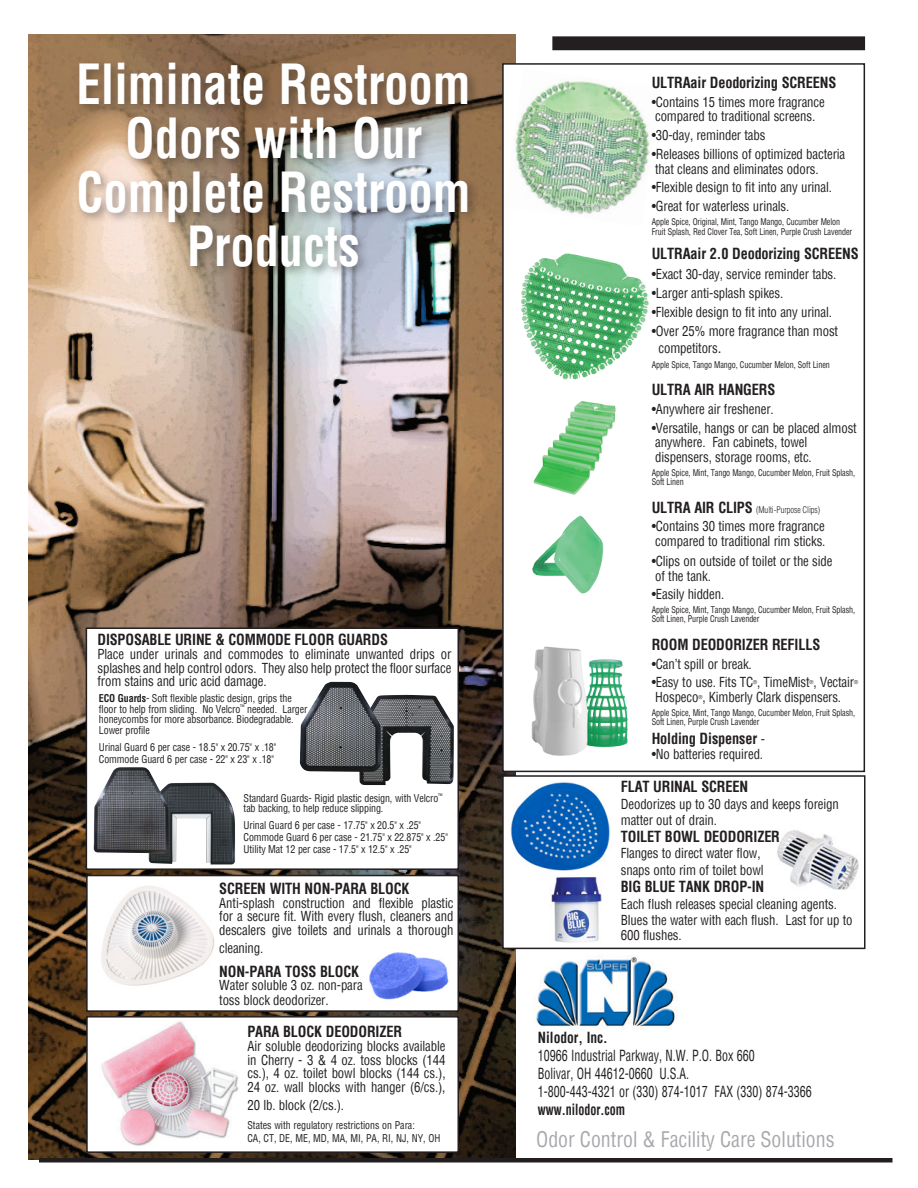
<style>
.page{position:relative;width:918px;height:1188px;background:#fff}
.page>*{position:absolute;margin:0;border:0;box-sizing:border-box;transform-origin:0 0}
.t1{font:700 condensed 54px/54px "Helvetica";color:#fff;text-align:center;scale:.9 1}
.t2{font:condensed 21px "Helvetica";color:#a8a9ad;scale:.95 1}
.t3{font:700 condensed 15px "Helvetica";letter-spacing:-.01em;color:#231f20;scale:.95 1}
.t4{font:condensed 15px/18px "Helvetica";color:#231f20;scale:.8 1}
.t5{font:700 condensed 15px "Helvetica";letter-spacing:-.01em;color:#231f20;scale:.8 1}
.t6{font:700 condensed 15px "Helvetica";letter-spacing:-.01em;color:#231f20;scale:.9 1}
.t7{font:condensed 13.5px/13.5px "Helvetica";letter-spacing:-.01em;color:#231f20;scale:.95 1}
.t8{font:condensed 10.5px/10.5px "Helvetica";letter-spacing:-.01em;color:#231f20;scale:.95 1}
.t9{font:condensed 10.5px/13px "Helvetica";letter-spacing:-.01em;color:#231f20;scale:.94 1}
.t10{font:condensed 9px/9px "Helvetica";letter-spacing:-.01em;color:#231f20;scale:.9 1}
.t11{font:300 condensed 9px "Helvetica";letter-spacing:-.01em;color:#231f20;scale:.95 1}
.t12{font:condensed 5.25px "Helvetica";color:#231f20;scale:.95 1}
.s1{font-weight:700}
.s2{font-size:16.05px}
.s3{font-weight:700;font-size:15px}
.s4{font-weight:400;font-size:13.5px}
</style>
<div class="page">
<img style="left:28px;top:34px;width:488px;height:1125px">
<div style="left:503px;top:776px;width:362px;height:172px;background:#fff"></div>
<div style="left:502px;top:775px;width:364px;height:174px;border:2px solid #231f20"></div>
<img style="left:778px;top:830px;width:81px;height:58px">
<div style="left:553px;top:37px;width:311px;height:13px;background:#231f20"></div>
<div style="left:552px;top:36px;width:313px;height:14px;border:2px solid #231f20"></div>
<div style="left:75px;top:59px;width:405px;height:220px;background:#231f20;opacity:.4"></div>
<hr style="left:39px;top:1158px;width:853px;height:4px;background:#231f20">
<div style="left:87px;top:1017px;width:371px;height:135px;background:#fff"></div>
<div style="left:86px;top:1016px;width:373px;height:137px;border:2px solid #231f20"></div>
<div style="left:87px;top:876px;width:371px;height:135px;background:#fff"></div>
<div style="left:86px;top:875px;width:373px;height:137px;border:2px solid #231f20"></div>
<div style="left:86px;top:628px;width:372px;height:241px;background:#fff"></div>
<div style="left:86px;top:627px;width:373px;height:243px;border:2px solid #231f20"></div>
<div style="left:503px;top:64px;width:361px;height:707px;background:#fff"></div>
<div style="left:502px;top:63px;width:363px;height:709px;border:2px solid #231f20"></div>
<img style="left:536px;top:957px;width:139px;height:72px">
<img style="left:101px;top:1021px;width:138px;height:125px">
<img style="left:510px;top:782px;width:100px;height:89px">
<img style="left:101px;top:886px;width:114px;height:100px">
<img style="left:551px;top:877px;width:51px;height:66px">
<img style="left:369px;top:952px;width:80px;height:48px">
<img style="left:149px;top:783px;width:86px;height:81px">
<img style="left:94px;top:767px;width:75px;height:86px">
<img style="left:359px;top:695px;width:95px;height:90px">
<img style="left:300px;top:682px;width:81px;height:90px">
<img style="left:521px;top:253px;width:128px;height:127px">
<img style="left:533px;top:401px;width:83px;height:94px">
<img style="left:532px;top:515px;width:72px;height:79px">
<img style="left:504px;top:69px;width:146px;height:158px">
<img style="left:531px;top:646px;width:97px;height:110px">
<h1 class="t1" style="left:77px;top:57px;width:439px">Eliminate Restroom<br>Odors with Our<br>Complete Restroom<br>Products</h1>
<p class="t3" style="left:98px;top:629px;width:307px">DISPOSABLE URINE &amp; COMMODE FLOOR GUARDS</p>
<p class="t7" style="left:98px;top:648px;width:374px;text-align:justify">Place under urinals and commodes to eliminate unwanted drips or splashes and help control odors. They also help protect the floor surface from stains and uric acid damage.</p>
<p class="t8" style="left:99px;top:693px;width:221px"><span class="s1">ECO Guards</span>- Soft flexible plastic design, grips the floor to help from sliding. No Velcro<sup>™</sup> needed. Larger honeycombs for more absorbance. Biodegradable.<br>Lower profile</p>
<p class="t8" style="left:99px;top:741px;width:188px;line-height:11.6px">Urinal Guard 6 per case - 18.5" x 20.75" x .18"<br>Commode Guard 6 per case - 22" x 23" x .18"</p>
<p class="t8" style="left:244px;top:793px;width:211px">Standard Guards- Rigid plastic design, with Velcro<sup>™ </sup>tab backing, to help reduce slipping.</p>
<p class="t8" style="left:244px;top:820px;width:217px;line-height:11.6px">Urinal Guard 6 per case - 17.75" x 20.5" x .25"<br>Commode Guard 6 per case - 21.75" x 22.875" x .25"<br>Utility Mat 12 per case - 17.5" x 12.5" x .25"</p>
<p class="t3" style="left:219px;top:879px;width:202px">SCREEN WITH NON-PARA BLOCK</p>
<p class="t7" style="left:219px;top:896px;width:248px;text-align:justify">Anti-splash construction and flexible plastic for a secure fit. With every flush, cleaners and descalers give toilets and urinals a thorough</p>
<p class="t7" style="left:219px;top:941px;width:48px">cleaning.</p>
<p class="t3" style="left:219px;top:961px;width:149px">NON-PARA TOSS BLOCK</p>
<p class="t7" style="left:219px;top:977px;width:153px;line-height:15px">Water soluble 3 oz. non-para toss block deodorizer.</p>
<p class="t3" style="left:248px;top:1021px;width:164px">PARA BLOCK DEODORIZER</p>
<p class="t7" style="left:248px;top:1040px;width:210px;text-align:justify">Air soluble deodorizing blocks available in Cherry - 3 &amp; 4 oz. toss blocks (144 cs.), 4 oz. toilet bowl blocks (144 cs.), 24 oz. wall blocks with hanger (6/cs.),</p>
<p class="t7" style="left:248px;top:1098px;width:103px">20 lb. block (2/cs.).</p>
<p class="t9" style="left:248px;top:1118px;width:207px">States with regulatory restrictions on Para:<br>CA, CT, DE, ME, MD, MA, MI, PA, RI, NJ, NY, OH</p>
<p class="t3" style="left:652px;top:73px;width:196px">ULTRAair Deodorizing SCREENS</p>
<p class="t7" style="left:652px;top:94px;width:184px;line-height:14.5px">•Contains 15 times more fragrance compared to traditional screens.</p>
<p class="t7" style="left:652px;top:129px;width:121px">•30-day, reminder tabs</p>
<p class="t7" style="left:652px;top:147px;width:205px;line-height:14.5px">•Releases billions of optimized bacteria that cleans and eliminates odors.</p>
<p class="t7" style="left:652px;top:181px;width:191px">•Flexible design to fit into any urinal.</p>
<p class="t7" style="left:652px;top:199px;width:146px">•Great for waterless urinals.</p>
<p class="t10" style="left:652px;top:217px;width:224px;line-height:10.1px">Apple Spice, Original, Mint, Tango Mango, Cucumber Melon<br>Fruit Splash, Red Clover Tea, Soft Linen, Purple Crush Lavender</p>
<p class="t3" style="left:652px;top:243px;width:219px">ULTRAair 2.0 Deodorizing SCREENS</p>
<p class="t7" style="left:652px;top:267px;width:196px">•Exact 30-day, service reminder tabs.</p>
<p class="t7" style="left:652px;top:286px;width:140px">•Larger anti-splash spikes.</p>
<p class="t7" style="left:652px;top:305px;width:191px">•Flexible design to fit into any urinal.</p>
<p class="t7" style="left:659px;top:323px;width:191px;line-height:17.1px;text-indent:-7px">•Over 25% more fragrance than most competitors<span class="s2">.</span></p>
<p class="t10" style="left:652px;top:360px;width:199px">Apple Spice, Tango Mango, Cucumber Melon, Soft Linen</p>
<p class="t3" style="left:652px;top:380px;width:132px">ULTRA AIR HANGERS</p>
<p class="t7" style="left:652px;top:402px;width:130px">•Anywhere air freshener.</p>
<p class="t7" style="left:652px;top:420px;width:217px;line-height:14.5px">•Versatile, hangs or can be placed almost anywhere. Fan cabinets, towel dispensers, storage rooms, etc.</p>
<p class="t10" style="left:652px;top:468px;width:228px">Apple Spice, Mint, Tango Mango, Cucumber Melon, Fruit Splash,<br>Soft Linen</p>
<p class="t11" style="left:652px;top:504px;width:179px"><span class="s3">ULTRA AIR CLIPS</span> (Multi-Purpose Clips)</p>
<p class="t7" style="left:652px;top:519px;width:184px;line-height:14.5px">•Contains 30 times more fragrance compared to traditional rim sticks.</p>
<p class="t7" style="left:652px;top:554px;width:192px;line-height:14.5px">•Clips on outside of toilet or the side of the tank.</p>
<p class="t7" style="left:652px;top:587px;width:78px">•Easily hidden.</p>
<p class="t10" style="left:652px;top:605px;width:228px">Apple Spice, Mint, Tango Mango, Cucumber Melon, Fruit Splash,<br>Soft Linen, Purple Crush Lavender</p>
<p class="t3" style="left:652px;top:635px;width:179px">ROOM DEODORIZER REFILLS</p>
<p class="t7" style="left:652px;top:657px;width:107px">•Can’t spill or break.</p>
<p class="t7" style="left:652px;top:675px;width:215px">•Easy to use. Fits TC , TimeMist , Vectair</p>
<p class="t12" style="left:753px;top:679px;width:6px">®</p>
<p class="t12" style="left:810px;top:679px;width:6px">®</p>
<p class="t12" style="left:854px;top:679px;width:6px">®</p>
<p class="t7" style="left:655px;top:690px;width:197px">Hospeco , Kimberly Clark dispensers.</p>
<p class="t12" style="left:698px;top:694px;width:6px">®</p>
<p class="t10" style="left:652px;top:708px;width:228px">Apple Spice, Mint, Tango Mango, Cucumber Melon, Fruit Splash,<br>Soft Linen, Purple Crush Lavender</p>
<p class="t3" style="left:652px;top:729px;width:121px">Holding Dispenser <span class="s4">-</span></p>
<p class="t7" style="left:652px;top:747px;width:119px">•No batteries required.</p>
<p class="t3" style="left:621px;top:777px;width:136px">FLAT URINAL SCREEN</p>
<p class="t7" style="left:621px;top:796px;width:231px;line-height:15.8px">Deodorizes up to 30 days and keeps foreign matter out of drain.</p>
<p class="t3" style="left:621px;top:826px;width:169px">TOILET BOWL DEODORIZER</p>
<p class="t7" style="left:621px;top:845px;width:152px;line-height:16.8px">Flanges to direct water flow, snaps onto rim of toilet bowl</p>
<p class="t3" style="left:621px;top:877px;width:153px">BIG BLUE TANK DROP-IN</p>
<p class="t7" style="left:621px;top:896px;width:246px;line-height:15.8px">Each flush releases special cleaning agents.<br>Blues the water with each flush. Last for up to<br>600 flushes.</p>
<p class="t6" style="left:538px;top:1028px;width:79px">Nilodor, Inc.</p>
<p class="t4" style="left:538px;top:1047px;width:344px">10966 Industrial Parkway, N.W. P.O. Box 660<br>Bolivar, OH 44612-0660 U.S.A.<br>1-800-443-4321 or (330) 874-1017 FAX (330) 874-3366</p>
<p class="t5" style="left:538px;top:1100px;width:111px">www.nilodor.com</p>
<h2 class="t2" style="left:536px;top:1126px;width:316px">Odor Control &amp; Facility Care Solutions</h2>
</div>
